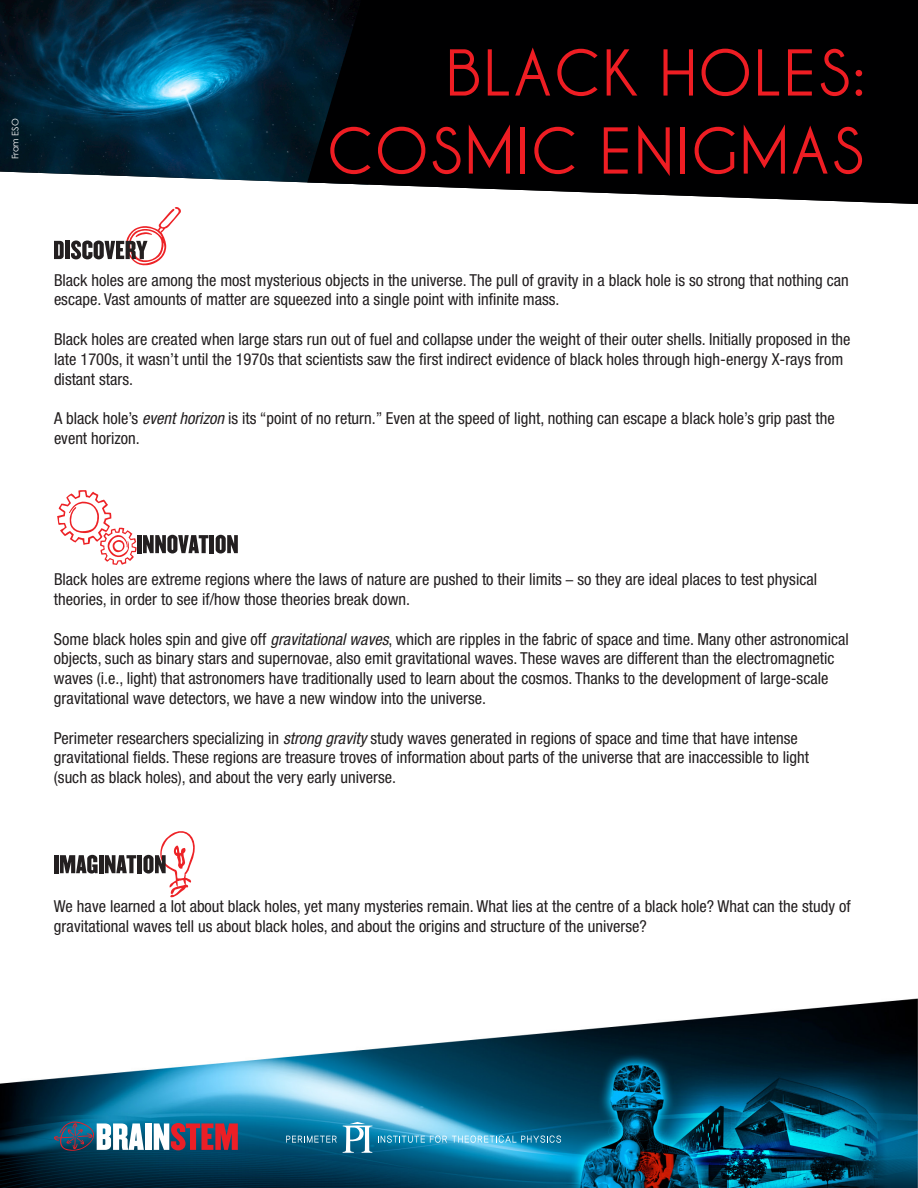
<style>
.page{position:relative;width:918px;height:1188px;background:#fff}
.page>*{position:absolute;margin:0;border:0;box-sizing:border-box;transform-origin:0 0}
.t1{font:700 67.5px/78px "Champagne&Limousines";letter-spacing:.05em;color:#ee1d23;text-align:right}
.t2{font:condensed 16.5px/19.8px "Helvetica Neue LT Std";color:#231f20}
.t3{font:9px "Century Gothic";color:#fff}
.s1{font-style:italic}
.s2{font-size:15px}
</style>
<div class="page">
<img style="left:0;top:998px;width:918px;height:190px">
<svg style="left:286px;top:1122px;width:275px;height:31px;background:#3493b8"></svg>
<div style="left:145px;top:1123px;width:6px;height:27px;background:#fff"></div>
<svg style="left:154px;top:1123px;width:84px;height:27px;background:#a35362"></svg>
<svg style="left:54px;top:1122px;width:90px;height:29px"></svg>
<img style="left:0;top:0;width:307px;height:183px">
<svg style="left:307px;top:0;width:611px;height:204px;background:#0d0e0f"></svg>
<svg style="left:57px;top:490px;width:80px;height:75px"></svg>
<hr style="left:137px;top:535px;width:4px;height:18px;background:#231f20">
<svg style="left:143px;top:535px;width:65px;height:18px"></svg>
<hr style="left:210px;top:535px;width:4px;height:18px;background:#231f20">
<svg style="left:216px;top:535px;width:22px;height:18px"></svg>
<svg style="left:54px;top:241px;width:10px;height:18px"></svg>
<div style="left:65px;top:241px;width:5px;height:18px;background:#231f20"></div>
<svg style="left:71px;top:207px;width:110px;height:58px"></svg>
<hr style="left:54px;top:855px;width:4px;height:18px;background:#231f20">
<svg style="left:60px;top:855px;width:38px;height:19px"></svg>
<hr style="left:99px;top:855px;width:4px;height:18px;background:#231f20">
<svg style="left:105px;top:855px;width:31px;height:18px"></svg>
<hr style="left:138px;top:855px;width:4px;height:18px;background:#231f20">
<svg style="left:143px;top:831px;width:52px;height:66px"></svg>
<p class="t3" style="left:10px;top:159px;width:42px;rotate:-90deg">From ESO</p>
<h1 class="t1" style="left:328px;top:34px;width:538px">BLACK HOLES:<br>COSMIC ENIGMAS</h1>
<p class="t2" style="left:54px;top:270px;width:796px">Black holes are among the most mysterious objects in the universe. The pull of gravity in a black hole is so strong that nothing can escape. Vast amounts of matter are squeezed into a single point with infinite mass.</p>
<p class="t2" style="left:54px;top:329px;width:798px">Black holes are created when large stars run out of fuel and collapse under the weight of their outer shells. Initially proposed in the late 1700s, it wasn’t until the 1970s that scientists saw the first indirect evidence of black holes through high-energy X-rays from distant stars.</p>
<p class="t2" style="left:54px;top:408px;width:782px">A black hole’s <span class="s1">event horizon</span> is its “point of no return.” Even at the speed of light, nothing can escape a black hole’s grip past the event horizon.</p>
<p class="t2" style="left:54px;top:569px;width:765px">Black holes are extreme regions where the laws of nature are pushed to their limits <span class="s2">–</span> so they are ideal places to test physical theories, in order to see if/how those theories break down.</p>
<p class="t2" style="left:54px;top:629px;width:796px">Some black holes spin and give off <span class="s1">gravitational waves</span>, which are ripples in the fabric of space and time. Many other astronomical objects, such as binary stars and supernovae, also emit gravitational waves. These waves are different than the electromagnetic waves (i.e., light) that astronomers have traditionally used to learn about the cosmos. Thanks to the development of large-scale gravitational wave detectors, we have a new window into the universe.</p>
<p class="t2" style="left:54px;top:728px;width:757px">Perimeter researchers specializing in <span class="s1">strong gravity</span> study waves generated in regions of space and time that have intense gravitational fields. These regions are treasure troves of information about parts of the universe that are inaccessible to light (such as black holes), and about the very early universe.</p>
<p class="t2" style="left:54px;top:896px;width:798px">We have learned a lot about black holes, yet many mysteries remain. What lies at the centre of a black hole? What can the study of gravitational waves tell us about black holes, and about the origins and structure of the universe?</p>
</div>
